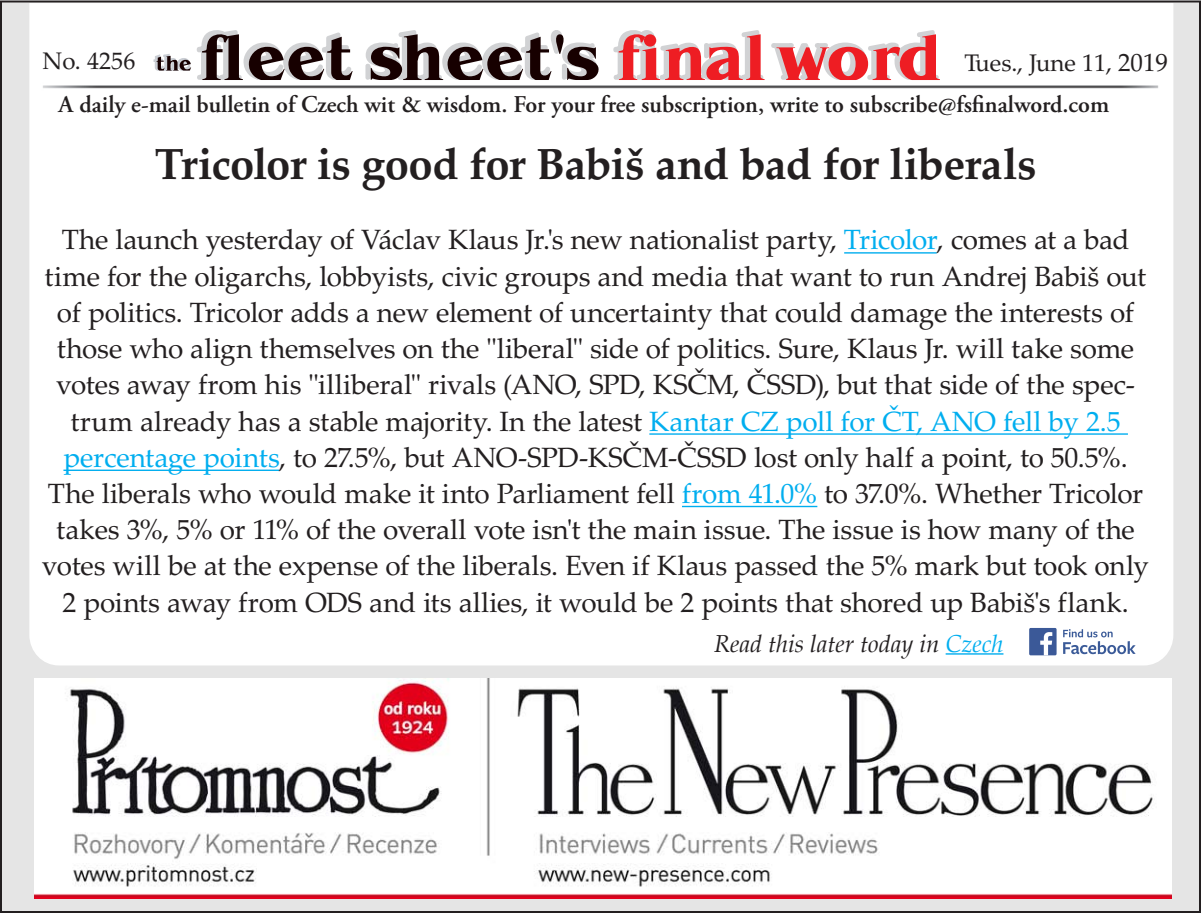
<style>
.page{position:relative;width:1201px;height:913px;background:#fff}
.page>*{position:absolute;margin:0;border:0;box-sizing:border-box;transform-origin:0 0}
.t1{font:700 43.6px "Palatino LTCE";letter-spacing:-.015em;color:#231f20}
.t2{font:27.8px/36.2px "Palatino LTCE";letter-spacing:-.01em;color:#231f20;text-align:center}
.t3{font:600 24px "Adobe Garamond Pro";color:#231f20}
.t4{font:italic 24px "Palatino";color:#231f20}
.t5{font:24px "Palatino LTCE";color:#231f20}
.s1{font-size:25px}
.s2{color:#00aeef}
</style>
<div class="page">
<div style="left:1px;top:1px;width:1198px;height:910px;background:#e5e5e5"></div>
<div style="left:28px;top:1px;width:1146px;height:665px;background:#fff"></div>
<img style="left:40px;top:83px;width:1120px;height:7px">
<svg style="left:153px;top:30px;width:446px;height:50px;background:#aaa3a4"></svg>
<svg style="left:611px;top:30px;width:328px;height:50px;background:#eda0a3"></svg>
<hr style="left:945px;top:653px;width:58px;height:1px;background:#00aeef">
<svg style="left:1062px;top:629px;width:73px;height:25px;background:#c8d1e2"></svg>
<div style="left:1028px;top:627px;width:28px;height:28px;background:#3b5998;border-radius:2px"></div>
<svg style="left:1040px;top:632px;width:12px;height:23px"></svg>
<hr style="left:844px;top:252px;width:92px;height:1px;background:#00aeef">
<hr style="left:649px;top:433px;width:478px;height:1px;background:#00aeef">
<hr style="left:63px;top:469px;width:216px;height:2px;background:#00aeef">
<hr style="left:682px;top:505px;width:135px;height:2px;background:#00aeef">
<img style="left:35px;top:678px;width:1136px;height:220px">
<p class="t5" style="left:42px;top:47px;width:94px">No. 4256</p>
<p class="t5" style="left:964px;top:49px;width:205px">Tues., June 11, <span class="s1">2019</span></p>
<p class="t3" style="left:59px;top:90px;width:1051px">A daily e-mail bulletin of Czech wit &amp; wisdom. For your free subscription, write to subscribe@fsfinalword.com</p>
<p class="t1" style="left:155px;top:138px;width:883px">Tricolor is good for Babiš and bad for liberals</p>
<p class="t2" style="left:42px;top:222px;width:1108px">The launch yesterday of Václav Klaus Jr.'s new nationalist party, <span class="s2">Tricolor</span>, comes at a bad time for the oligarchs, lobbyists, civic groups and media that want to run Andrej Babiš out of politics. Tricolor adds a new element of uncertainty that could damage the interests of those who align themselves on the "liberal" side of politics. Sure, Klaus Jr. will take some votes away from his "illiberal" rivals (ANO, SPD, KSČM, ČSSD), but that side of the spec&shy;trum already has a stable majority. In the latest <span class="s2">Kantar CZ poll for ČT, ANO fell by 2.5 percentage points</span>, to 27.5%, but ANO-SPD-KSČM-ČSSD lost only half a point, to 50.5%.<br>The liberals who would make it into Parliament fell <span class="s2">from 41.0%</span> to 37.0%. Whether Tricolor takes 3%, 5% or 11% of the overall vote isn't the main issue. The issue is how many of the votes will be at the expense of the liberals. Even if Klaus passed the 5% mark but took only 2 points away from ODS and its allies, it would be 2 points that shored up Babiš's flank.</p>
<p class="t4" style="left:714px;top:624px;width:291px">Read this later today in <span class="s2">Czech</span></p>
</div>
